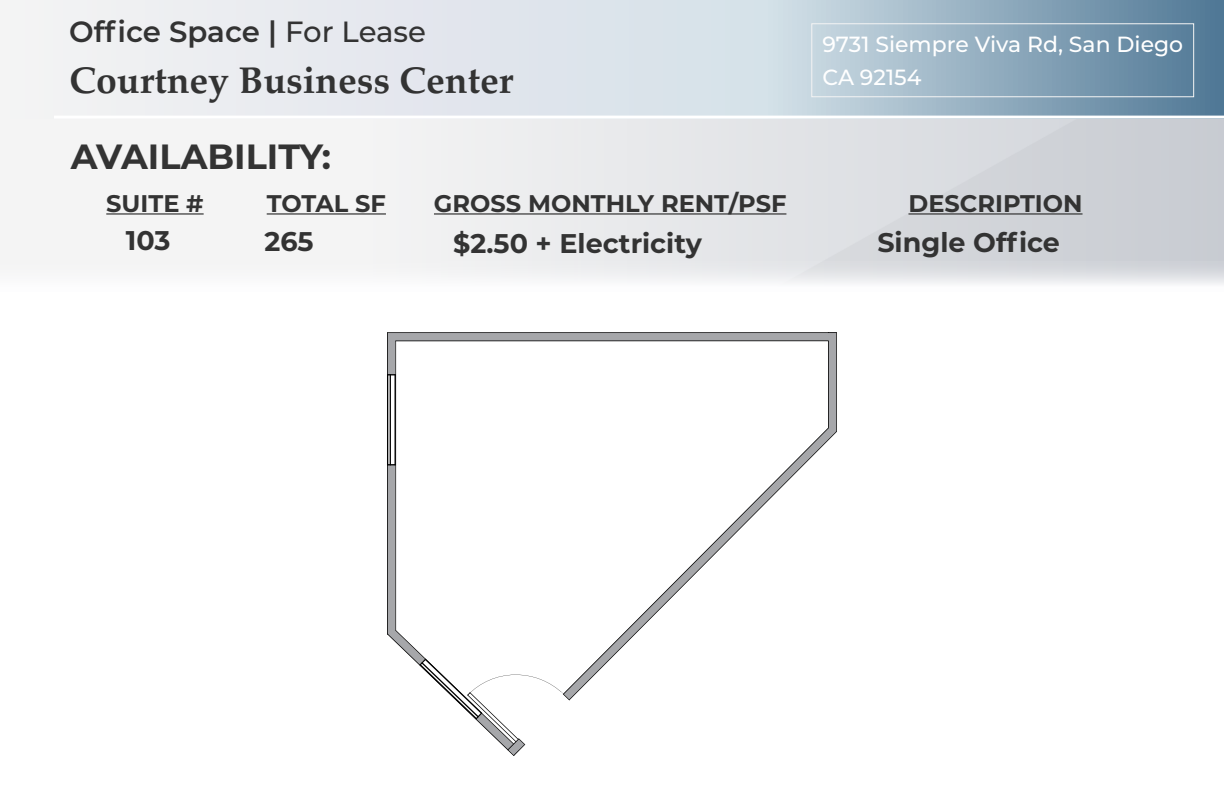
<style>
.page{position:relative;width:1224px;height:792px;background:#fff}
.page>*{position:absolute;margin:0;border:0;box-sizing:border-box;transform-origin:0 0}
.t1{font:700 37.4px "Palatino";color:#333}
.t2{font:700 35px "Montserrat";color:#333}
.t3{font:600 29.2px "Montserrat";color:#333}
.t4{font:700 27px "Montserrat";color:#333}
.t5{font:700 24.1px "Montserrat";color:#333}
.t6{font:500 21.9px/32.8px "Montserrat";color:#fff}
.s1{font-weight:500}
</style>
<div class="page">
<svg style="left:0;top:0;width:1224px;height:118px;background:#c6d3dd"></svg>
<hr style="left:106px;top:213px;width:98px;height:2px;background:#333">
<hr style="left:267px;top:213px;width:119px;height:2px;background:#333">
<hr style="left:434px;top:213px;width:352px;height:2px;background:#333">
<hr style="left:908px;top:213px;width:175px;height:2px;background:#333">
<svg style="left:0;top:262px;width:1224px;height:25px"></svg>
<hr style="left:54px;top:116px;width:1170px;height:3px;background:#fff">
<div style="left:811px;top:23px;width:383px;height:74px;border:1px solid #f4f4f4"></div>
<div style="left:387px;top:333px;width:8px;height:301px;background:#a6a7aa"></div>
<hr style="left:395px;top:337px;width:1px;height:294px;background:#000">
<hr style="left:387px;top:332px;width:1px;height:302px;background:#000">
<div style="left:828px;top:332px;width:8px;height:100px;background:#a6a7aa"></div>
<hr style="left:836px;top:332px;width:1px;height:100px;background:#000">
<svg style="left:828px;top:341px;width:1px;height:85px"></svg>
<div style="left:393px;top:333px;width:443px;height:8px;background:#a6a7aa"></div>
<hr style="left:387px;top:332px;width:450px;height:1px;background:#000">
<hr style="left:395px;top:340px;width:434px;height:1px;background:#000">
<svg style="left:580px;top:427px;width:249px;height:263px"></svg>
<svg style="left:388px;top:629px;width:192px;height:127px"></svg>
<svg style="left:388px;top:375px;width:7px;height:89px"></svg>
<hr style="left:390px;top:374px;width:1px;height:91px;background:#000">
<p class="t3" style="left:69px;top:11px;width:358px">Office Space | <span class="s1">For Lease</span></p>
<h1 class="t1" style="left:69px;top:62px;width:446px">Courtney Business Center</h1>
<h2 class="t2" style="left:71px;top:131px;width:262px">AVAILABILITY:</h2>
<p class="t6" style="left:823px;top:27px;width:362px">9731 Siempre Viva Rd, San Diego<br>CA 92154</p>
<p class="t5" style="left:106px;top:186px;width:99px">SUITE #</p>
<p class="t5" style="left:267px;top:186px;width:121px">TOTAL SF</p>
<p class="t5" style="left:434px;top:186px;width:354px">GROSS MONTHLY RENT/PSF</p>
<p class="t5" style="left:908px;top:186px;width:176px">DESCRIPTION</p>
<p class="t4" style="left:126px;top:221px;width:46px">103</p>
<p class="t4" style="left:265px;top:222px;width:51px">265</p>
<p class="t4" style="left:453px;top:223px;width:250px">$2.50 + Electricity</p>
<p class="t4" style="left:877px;top:223px;width:184px">Single Office</p>
</div>
